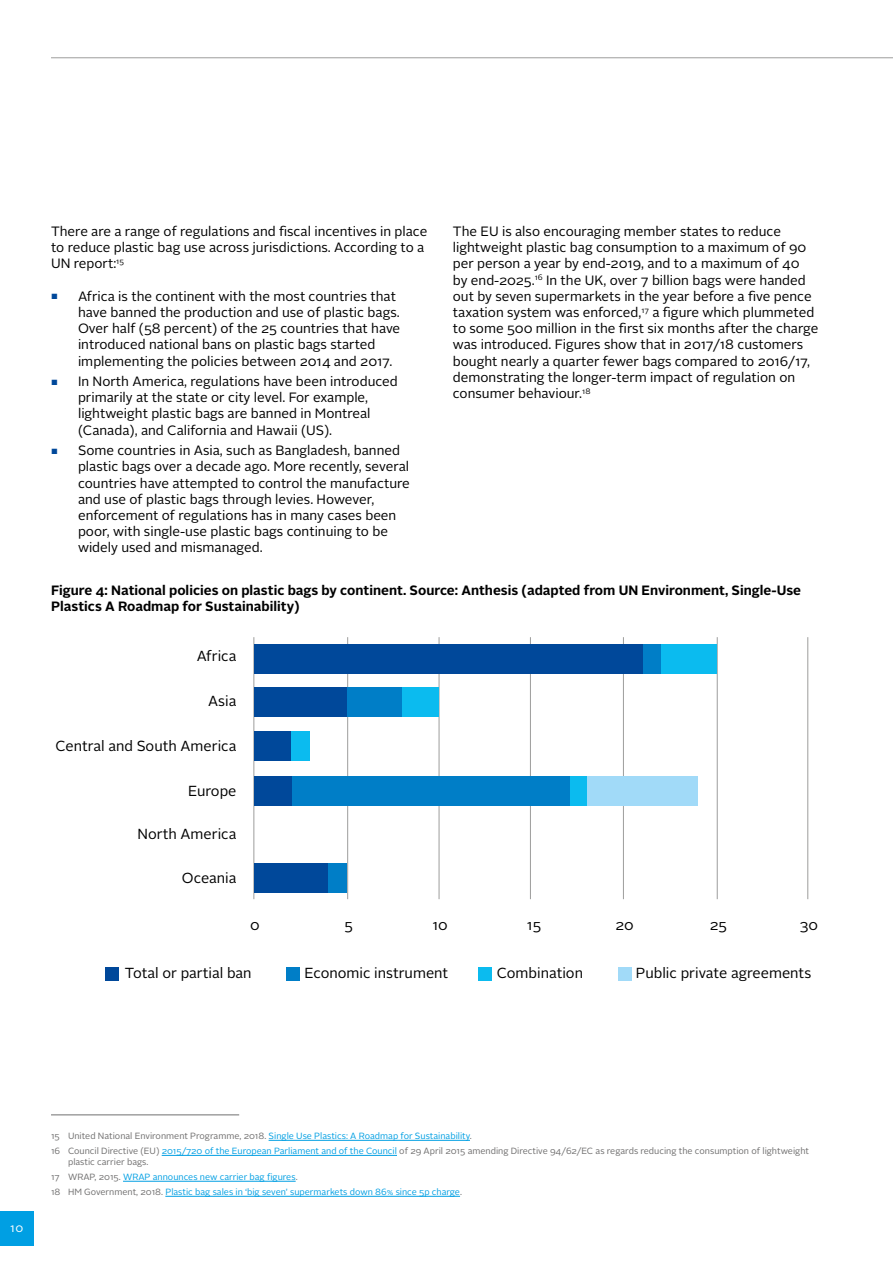
<style>
.page{position:relative;width:893px;height:1263px;background:#fff}
.page>*{position:absolute;margin:0;border:0;box-sizing:border-box;transform-origin:0 0}
.t1{font:14.55px "Alright Sans";color:#000}
.t2{font:13.5px/16.2px "Alright Sans";color:#000}
.t3{font:700 13.5px/16.2px "Alright Sans";color:#000}
.t4{font:12px "Alright Sans";color:#fff}
.t5{font:9px/15px "Alright Sans";color:#706f6f}
.t6{font:9px/15px "Alright Sans";color:#009fe3}
.s1{font-size:7.5px;color:#00489a}
.s2{color:#009fe3}
.s3{color:#706f6f}
</style>
<div class="page">
<hr style="left:51px;top:57px;width:842px;height:1px;background:#9d9d9c">
<div style="left:0;top:1212px;width:34px;height:34px;background:#009fe3"></div>
<hr style="left:269px;top:1140px;width:201px;height:1px;background:#009fe3">
<hr style="left:162px;top:1155px;width:235px;height:1px;background:#009fe3">
<hr style="left:123px;top:1181px;width:173px;height:1px;background:#009fe3">
<hr style="left:165px;top:1196px;width:295px;height:1px;background:#009fe3">
<hr style="left:51px;top:1114px;width:188px;height:1px;background:#706f6f">
<hr style="left:253px;top:637px;width:1px;height:262px;background:#9d9d9c">
<hr style="left:347px;top:637px;width:1px;height:262px;background:#9d9d9c">
<hr style="left:439px;top:637px;width:1px;height:262px;background:#9d9d9c">
<hr style="left:530px;top:637px;width:1px;height:262px;background:#9d9d9c">
<hr style="left:623px;top:637px;width:1px;height:262px;background:#9d9d9c">
<hr style="left:717px;top:637px;width:1px;height:262px;background:#9d9d9c">
<hr style="left:807px;top:637px;width:1px;height:262px;background:#9d9d9c">
<div style="left:254px;top:644px;width:389px;height:30px;background:#00489a"></div>
<div style="left:643px;top:644px;width:18px;height:30px;background:#007ec7"></div>
<div style="left:661px;top:644px;width:56px;height:30px;background:#0bbbef"></div>
<div style="left:254px;top:687px;width:94px;height:30px;background:#00489a"></div>
<div style="left:347px;top:687px;width:56px;height:30px;background:#007ec7"></div>
<div style="left:402px;top:687px;width:37px;height:30px;background:#0bbbef"></div>
<div style="left:254px;top:731px;width:38px;height:30px;background:#00489a"></div>
<div style="left:292px;top:731px;width:18px;height:30px;background:#0bbbef"></div>
<div style="left:254px;top:776px;width:38px;height:30px;background:#00489a"></div>
<div style="left:292px;top:776px;width:278px;height:30px;background:#007ec7"></div>
<div style="left:570px;top:776px;width:17px;height:30px;background:#0bbbef"></div>
<div style="left:587px;top:776px;width:111px;height:30px;background:#a1daf8"></div>
<div style="left:254px;top:863px;width:75px;height:30px;background:#00489a"></div>
<div style="left:329px;top:863px;width:18px;height:30px;background:#007ec7"></div>
<div style="left:105px;top:967px;width:14px;height:13px;background:#00489a"></div>
<div style="left:286px;top:967px;width:13px;height:13px;background:#007ec7"></div>
<div style="left:478px;top:967px;width:14px;height:13px;background:#0bbbef"></div>
<div style="left:619px;top:967px;width:13px;height:13px;background:#a1daf8"></div>
<p class="t2" style="left:51px;top:223px;width:378px">There are a range of regulations and fiscal incentives in place to reduce plastic bag use across jurisdictions. According to a<br>UN report:<sup>15</sup></p>
<p class="t2" style="left:78px;top:288px;width:324px;text-indent:-27px"><span class="s1">■</span> Africa is the continent with the most countries that have banned the production and use of plastic bags.<br>Over half (58 percent) of the 25 countries that have introduced national bans on plastic bags started implementing the policies between 2014 and 2017.</p>
<p class="t2" style="left:78px;top:373px;width:321px;text-indent:-27px"><span class="s1">■</span> In North America, regulations have been introduced primarily at the state or city level. For example, lightweight plastic bags are banned in Montreal (Canada), and California and Hawaii (US).</p>
<p class="t2" style="left:78px;top:443px;width:333px;text-indent:-27px"><span class="s1">■</span> Some countries in Asia, such as Bangladesh, banned plastic bags over a decade ago. More recently, several countries have attempted to control the manufacture and use of plastic bags through levies. However, enforcement of regulations has in many cases been poor, with single-use plastic bags continuing to be widely used and mismanaged.</p>
<p class="t3" style="left:51px;top:582px;width:752px">Figure 4: National policies on plastic bags by continent. Source: Anthesis (adapted from UN Environment, Single-Use<br>Plastics A Roadmap for Sustainability)</p>
<p class="t2" style="left:453px;top:223px;width:367px">The EU is also encouraging member states to reduce lightweight plastic bag consumption to a maximum of 90 per person a year by end-2019, and to a maximum of 40<br>by end-2025.<sup>16</sup> In the UK, over 7 billion bags were handed out by seven supermarkets in the year before a five pence taxation system was enforced,<sup>17</sup> a figure which plummeted to some 500 million in the first six months after the charge was introduced. Figures show that in 2017/18 customers bought nearly a quarter fewer bags compared to 2016/17, demonstrating the longer-term impact of regulation on consumer behaviour.<sup>18</sup></p>
<p class="t1" style="left:197px;top:646px;width:41px">Africa</p>
<p class="t1" style="left:208px;top:691px;width:30px">Asia</p>
<p class="t1" style="left:56px;top:736px;width:182px">Central and South America</p>
<p class="t1" style="left:188px;top:781px;width:50px">Europe</p>
<p class="t1" style="left:138px;top:824px;width:100px">North America</p>
<p class="t1" style="left:182px;top:868px;width:56px">Oceania</p>
<p class="t1" style="left:250px;top:915px;width:11px">0</p>
<p class="t1" style="left:344px;top:915px;width:10px">5</p>
<p class="t1" style="left:433px;top:915px;width:17px">10</p>
<p class="t1" style="left:527px;top:915px;width:16px">15</p>
<p class="t1" style="left:615px;top:915px;width:20px">20</p>
<p class="t1" style="left:710px;top:915px;width:19px">25</p>
<p class="t1" style="left:800px;top:915px;width:20px">30</p>
<p class="t1" style="left:125px;top:963px;width:128px">Total or partial ban</p>
<p class="t1" style="left:304px;top:963px;width:145px">Economic instrument</p>
<p class="t1" style="left:497px;top:963px;width:88px">Combination</p>
<p class="t1" style="left:636px;top:963px;width:177px">Public private agreements</p>
<p class="t4" style="left:10px;top:1220px;width:15px">10</p>
<p class="t5" style="left:51px;top:1129px;width:759px">15 United National Environment Programme, 2018. <span class="s2">Single Use Plastics: A Roadmap for Sustainability</span>.<br>16 Council Directive (EU) <span class="s2">2015/720 of the European Parliament and of the Council</span> of 29 April 2015 amending Directive 94/62/EC as regards reducing the consumption of lightweight</p>
<p class="t6" style="left:51px;top:1155px;width:412px;text-indent:17px"><span class="s3">plastic carrier bags.<br>17 WRAP, 2015.</span> WRAP announces new carrier bag figures<span class="s3">.<br>18 HM Government, 2018.</span> Plastic bag sales in ‘big seven’ supermarkets down 86% since 5p charge<span class="s3">.</span></p>
</div>
